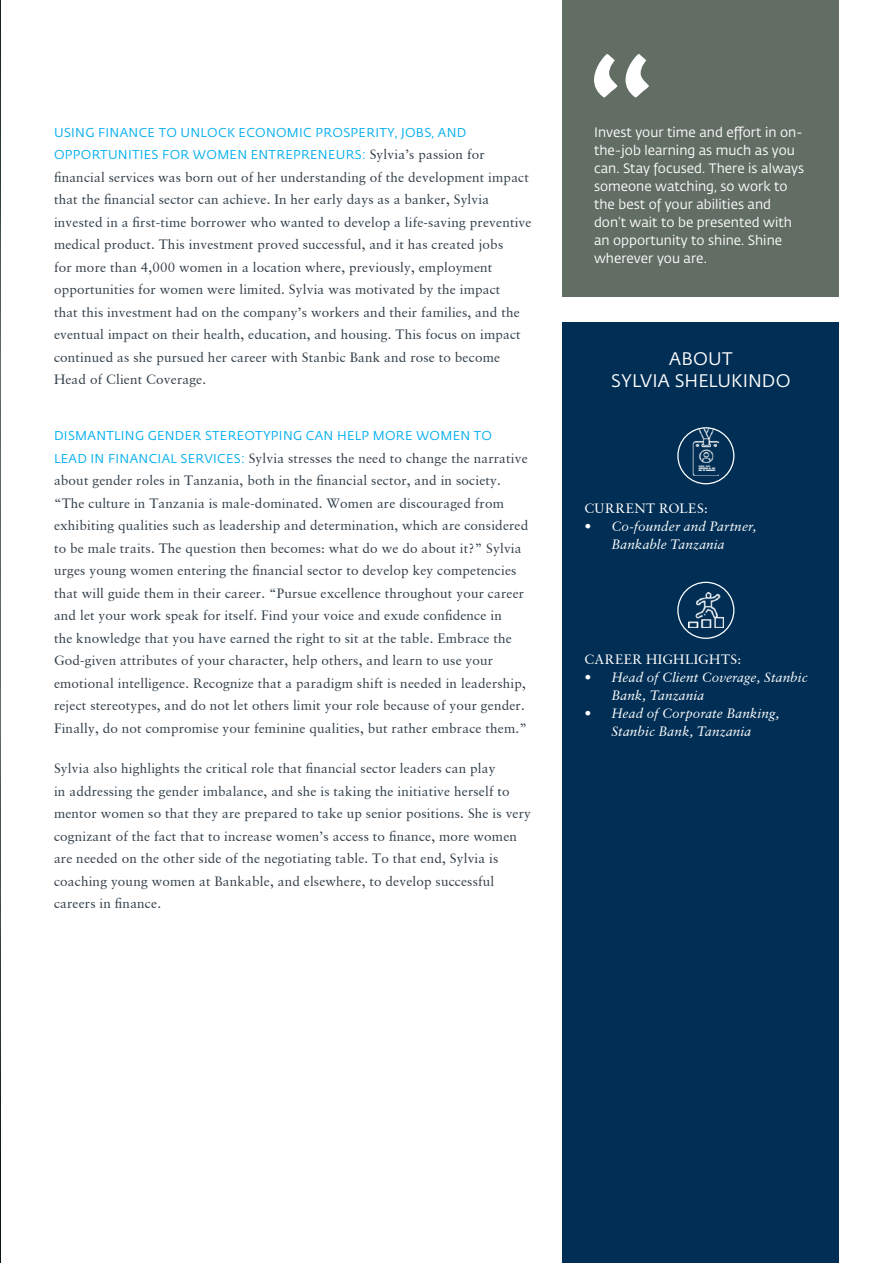
<style>
.page{position:relative;width:893px;height:1263px;background:#fff}
.page>*{position:absolute;margin:0;border:0;box-sizing:border-box;transform-origin:0 0}
.t1{font:18px/21.6px "Fedra Sans Std";letter-spacing:.01em;color:#fff;text-align:center}
.t2{font:13.5px/22.5px "Sabon";letter-spacing:.015em;color:#313e48}
.t3{font:13.5px/18px "Fedra Sans Std";color:#fff}
.t4{font:italic 13.5px/18px "Sabon";letter-spacing:.01em;color:#fff;text-align:center}
.t5{font:13.5px "Sabon";letter-spacing:.035em;color:#fff}
.t6{font:12.75px/22.5px "Fedra Sans Std";letter-spacing:.025em;color:#00aeef}
.s1{font-family:"Sabon";font-size:13.5px;color:#313e48}
.s2{font-family:"Fedra Sans Std";font-size:12.75px;color:#00aeef}
</style>
<div class="page">
<img style="left:0;top:0;width:1px;height:1263px">
<div style="left:563px;top:0;width:276px;height:296px;background:#626e64"></div>
<div style="left:563px;top:322px;width:276px;height:941px;background:#002e54"></div>
<svg style="left:594px;top:54px;width:55px;height:43px"></svg>
<img style="left:693px;top:428px;width:26px;height:48px">
<div style="left:677px;top:427px;width:57px;height:57px;border:1px solid #fff;border-radius:50%"></div>
<img style="left:688px;top:593px;width:35px;height:35px">
<div style="left:677px;top:582px;width:57px;height:57px;border:1px solid #fff;border-radius:50%"></div>
<p class="t6" style="left:54px;top:121px;width:432px">USING FINANCE TO UNLOCK ECONOMIC PROSPERITY, JOBS, AND<br>OPPORTUNITIES FOR WOMEN ENTREPRENEURS: <span class="s1">Sylvia’s passion for</span></p>
<p class="t2" style="left:54px;top:166px;width:479px">financial services was born out of her understanding of the development impact that the financial sector can achieve. In her early days as a banker, Sylvia invested in a first-time borrower who wanted to develop a life-saving preventive medical product. This investment proved successful, and it has created jobs<br>for more than 4,000 women in a location where, previously, employment opportunities for women were limited. Sylvia was motivated by the impact<br>that this investment had on the company’s workers and their families, and the eventual impact on their health, education, and housing. This focus on impact continued as she pursued her career with Stanbic Bank and rose to become Head of Client Coverage.</p>
<p class="t6" style="left:54px;top:424px;width:440px">DISMANTLING GENDER STEREOTYPING CAN HELP MORE WOMEN TO</p>
<p class="t2" style="left:54px;top:446px;width:476px"><span class="s2">LEAD IN FINANCIAL SERVICES:</span> Sylvia stresses the need to change the narrative about gender roles in Tanzania, both in the financial sector, and in society. “The culture in Tanzania is male-dominated. Women are discouraged from exhibiting qualities such as leadership and determination, which are considered to be male traits. The question then becomes: what do we do about it?” Sylvia urges young women entering the financial sector to develop key competencies that will guide them in their career. “Pursue excellence throughout your career and let your work speak for itself. Find your voice and exude confidence in<br>the knowledge that you have earned the right to sit at the table. Embrace the God-given attributes of your character, help others, and learn to use your emotional intelligence. Recognize that a paradigm shift is needed in leadership, reject stereotypes, and do not let others limit your role because of your gender.<br>Finally, do not compromise your feminine qualities, but rather embrace them.”</p>
<p class="t2" style="left:54px;top:757px;width:478px">Sylvia also highlights the critical role that financial sector leaders can play<br>in addressing the gender imbalance, and she is taking the initiative herself to mentor women so that they are prepared to take up senior positions. She is very cognizant of the fact that to increase women’s access to finance, more women are needed on the other side of the negotiating table. To that end, Sylvia is coaching young women at Bankable, and elsewhere, to develop successful careers in finance.</p>
<p class="t3" style="left:594px;top:124px;width:212px">Invest your time and effort in on&shy;the-job learning as much as you can. Stay focused. There is always someone watching, so work to the best of your abilities and don’t wait to be presented with an opportunity to shine. Shine wherever you are.</p>
<h1 class="t1" style="left:611px;top:348px;width:181px">ABOUT<br>SYLVIA SHELUKINDO</h1>
<p class="t5" style="left:584px;top:500px;width:125px">CURRENT ROLES:</p>
<p class="t4" style="left:584px;top:517px;width:174px">• Co-founder and Partner,<br>Bankable Tanzania</p>
<p class="t5" style="left:584px;top:651px;width:158px">CAREER HIGHLIGHTS:</p>
<p class="t4" style="left:611px;top:668px;width:198px;text-align:left;text-indent:-27px">• Head of Client Coverage, Stanbic<br>Bank, Tanzania</p>
<p class="t4" style="left:584px;top:704px;width:197px">• Head of Corporate Banking,<br>Stanbic Bank, Tanzania</p>
</div>
